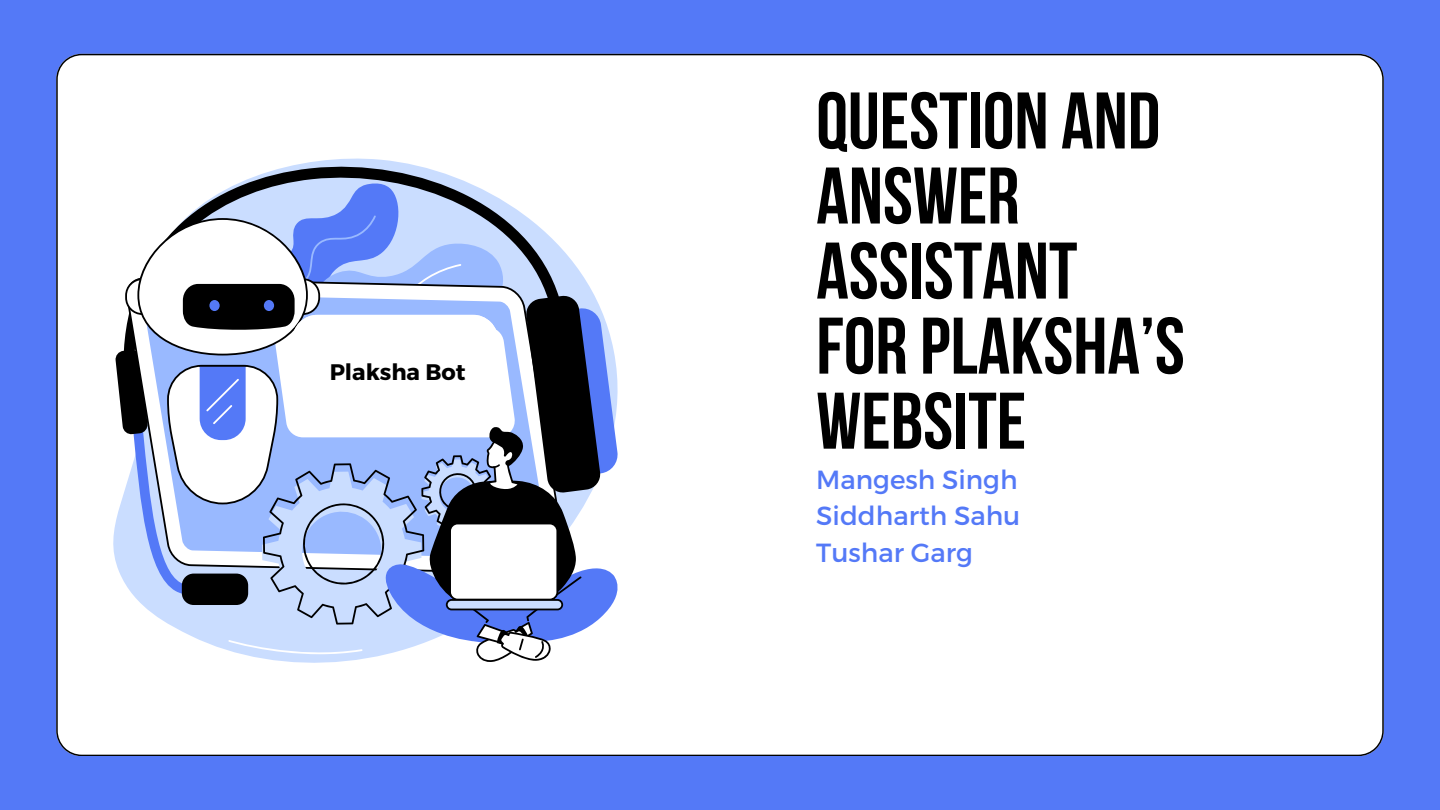
<style>
.page{position:relative;width:1440px;height:810px;background:#5479f7}
.page>*{position:absolute;margin:0;border:0;box-sizing:border-box;transform-origin:0 0}
.t1{font:700 80px/75.1px "Bebas Neue";color:#000}
.t2{font:26.2px/36.6px "Montserrat";color:#5479f7;text-align:justify}
.t3{font:700 22.5px "Montserrat";color:#000}
</style>
<div class="page">
<div style="left:56px;top:54px;width:1328px;height:702px;background:#fff"></div>
<div style="left:101px;top:152px;width:538px;height:527px;background:#fff"></div>
<svg style="left:123px;top:163px;width:440px;height:18px;background:#c4c7ce"></svg>
<svg style="left:115px;top:181px;width:513px;height:481px;background:#b2bed9"></svg>
<p class="t3" style="left:330px;top:357px;width:137px">Plaksha Bot</p>
<p class="t1" style="left:816px;top:91px;width:346px">QUESTIONAND<br>ANSWER<br>ASSISTANT</p>
<p class="t1" style="left:816px;top:316px;width:370px">FORPLAKSHA’S<br>WEBSITE</p>
<p class="t2" style="left:816px;top:460px;width:206px">Mangesh Singh Siddharth Sahu Tushar Garg</p>
</div>
